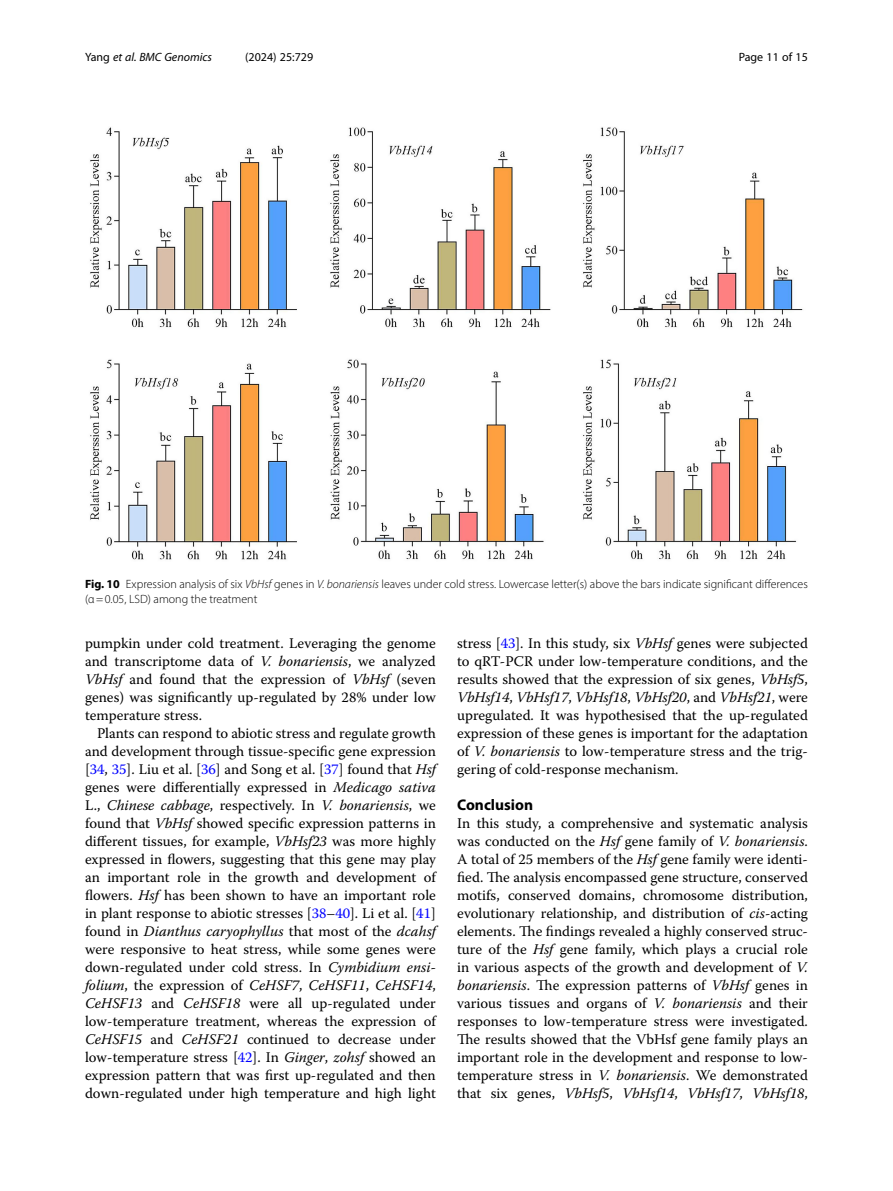
<style>
.page{position:relative;width:893px;height:1191px;background:#fff}
.page>*{position:absolute;margin:0;border:0;box-sizing:border-box;transform-origin:0 0}
.Head_1{font:700 15.45px "Myriad Pro";color:#000}
.Body_Text_Indent{font:14.7px/18px "Warnock Pro";color:#000;text-align:justify}
.Body_Text{font:14.7px/18px "Warnock Pro";color:#000;text-align:justify}
.Figure_Caption{font:300 12px/15px "Myriad Pro";color:#000}
.t1{font:12px "Myriad Pro";color:#000}
.t2{font:italic 12px "Myriad Pro";color:#000}
.s1{font-style:normal}
.s2{font-weight:700}
.s3{font-style:italic}
.s4{color:#00f}
</style>
<div class="page">
<img style="left:90px;top:127px;width:713px;height:433px">
<p class="t2" style="left:85px;top:50px;width:129px"><span class="s1">Yang</span> et al. BMC Genomics</p>
<p class="t1" style="left:245px;top:50px;width:70px">(2024) 25:729</p>
<p class="t1" style="left:739px;top:50px;width:71px">Page 11 of 15</p>
<p class="Figure_Caption" style="left:85px;top:576px;width:724px"><span class="s2">Fig. 10</span> Expression analysis of six <span class="s3">VbHsf</span> genes in <span class="s3">V. bonariensis</span> leaves under cold stress. Lowercase letter(s) above the bars indicate significant differences (α=0.05, LSD) among the treatment</p>
<p class="Body_Text_Indent" style="left:85px;top:634px;width:352px">pumpkin under cold treatment. Leveraging the genome and transcriptome data of <span class="s3">V. bonariensis</span>, we analyzed <span class="s3">VbHsf</span> and found that the expression of <span class="s3">VbHsf</span> (seven genes) was significantly up-regulated by 28% under low temperature stress.</p>
<p class="Body_Text_Indent" style="left:85px;top:724px;width:352px;text-indent:12px">Plants can respond to abiotic stress and regulate growth and development through tissue-specific gene expression [<span class="s4">34</span>, <span class="s4">35</span>]. Liu et al. [<span class="s4">36</span>] and Song et al. [<span class="s4">37</span>] found that <span class="s3">Hsf </span>genes were differentially expressed in <span class="s3">Medicago sativa </span>L., <span class="s3">Chinese cabbage</span>, respectively. In <span class="s3">V. bonariensis</span>, we found that <span class="s3">VbHsf</span> showed specific expression patterns in different tissues, for example, <span class="s3">VbHsf23</span> was more highly expressed in flowers, suggesting that this gene may play an important role in the growth and development of flowers. <span class="s3">Hsf</span> has been shown to have an important role in plant response to abiotic stresses [<span class="s4">38</span>–<span class="s4">40</span>]. Li et al. [<span class="s4">41</span>] found in <span class="s3">Dianthus caryophyllus</span> that most of the <span class="s3">dcahsf </span>were responsive to heat stress, while some genes were down-regulated under cold stress. In <span class="s3">Cymbidium ensi&shy;folium</span>, the expression of <span class="s3">CeHSF7</span>, <span class="s3">CeHSF11</span>, <span class="s3">CeHSF14</span>, <span class="s3">CeHSF13</span> and <span class="s3">CeHSF18</span> were all up-regulated under low-temperature treatment, whereas the expression of <span class="s3">CeHSF15</span> and <span class="s3">CeHSF21</span> continued to decrease under low-temperature stress [<span class="s4">42</span>]. In <span class="s3">Ginger</span>, <span class="s3">zohsf</span> showed an expression pattern that was first up-regulated and then down-regulated under high temperature and high light</p>
<p class="Body_Text_Indent" style="left:457px;top:634px;width:352px">stress [<span class="s4">43</span>]. In this study, six <span class="s3">VbHsf</span> genes were subjected to qRT-PCR under low-temperature conditions, and the results showed that the expression of six genes, <span class="s3">VbHsf5</span>, <span class="s3">VbHsf14</span>, <span class="s3">VbHsf17</span>, <span class="s3">VbHsf18</span>, <span class="s3">VbHsf20</span>, and <span class="s3">VbHsf21</span>, were upregulated. It was hypothesised that the up-regulated expression of these genes is important for the adaptation of <span class="s3">V. bonariensis</span> to low-temperature stress and the trig&shy;gering of cold-response mechanism.</p>
<p class="Head_1" style="left:457px;top:795px;width:77px">Conclusion</p>
<p class="Body_Text" style="left:457px;top:814px;width:352px">In this study, a comprehensive and systematic analysis was conducted on the <span class="s3">Hsf</span> gene family of <span class="s3">V. bonariensis</span>.<br>A total of 25 members of the <span class="s3">Hsf</span> gene family were identi&shy;fied. The analysis encompassed gene structure, conserved motifs, conserved domains, chromosome distribution, evolutionary relationship, and distribution of <span class="s3">cis</span>-acting elements. The findings revealed a highly conserved struc&shy;ture of the <span class="s3">Hsf</span> gene family, which plays a crucial role in various aspects of the growth and development of <span class="s3">V. bonariensis</span>. The expression patterns of <span class="s3">VbHsf</span> genes in various tissues and organs of <span class="s3">V. bonariensis</span> and their responses to low-temperature stress were investigated.<br>The results showed that the VbHsf gene family plays an important role in the development and response to low&shy;temperature stress in <span class="s3">V. bonariensis</span>. We demonstrated that six genes, <span class="s3">VbHsf5</span>, <span class="s3">VbHsf14</span>, <span class="s3">VbHsf17</span>, <span class="s3">VbHsf18</span>,</p>
</div>
